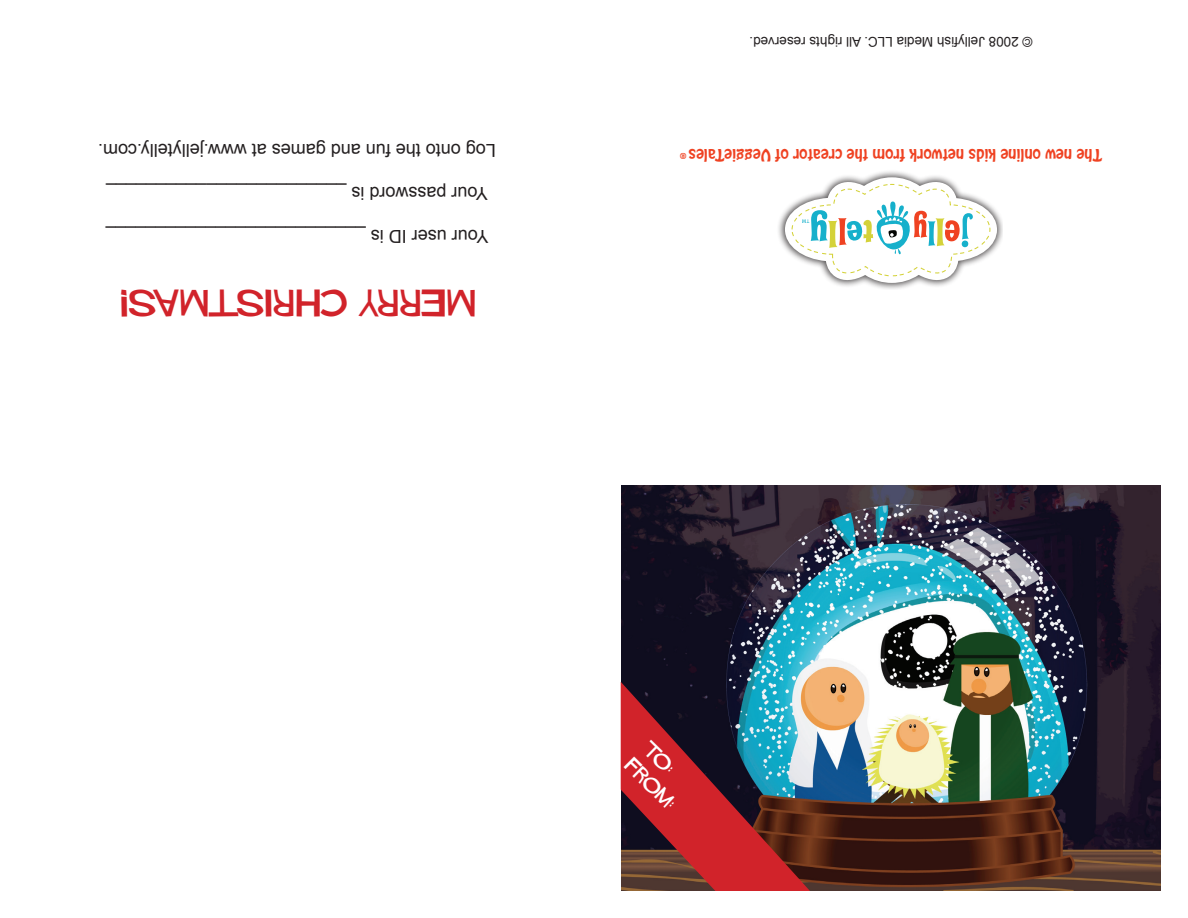
<style>
.page{position:relative;width:1188px;height:918px;background:#fff}
.page>*{position:absolute;margin:0;border:0;box-sizing:border-box;transform-origin:0 0}
.t1{font:27px "Hitchcock";letter-spacing:.025em;color:#d1232a}
.t2{font:18px "Arial";color:#231f20}
.t3{font:15px "Hobo Std";color:#ef4222}
.t4{font:15px/24px "Hitchcock";color:#fff}
.t5{font:13.5px "Arial";color:#231f20}
</style>
<div class="page">
<img style="left:621px;top:486px;width:540px;height:405px">
<svg style="left:621px;top:682px;width:189px;height:209px;background:#723a43"></svg>
<div style="left:775px;top:168px;width:228px;height:121px;background:#231f20;opacity:.75"></div>
<svg style="left:785px;top:177px;width:212px;height:106px"></svg>
<p class="t5" style="left:1033px;top:51px;width:285px;rotate:-180deg">© 2008 Jellyfish Media LLC. All rights reserved.</p>
<p class="t2" style="left:496px;top:162px;width:399px;rotate:-180deg">Log onto the fun and games at www.jellytelly.com.</p>
<p class="t3" style="left:1102px;top:165px;width:424px;rotate:-180deg">The new online kids network from the creator of VeggieTales <sup>®</sup></p>
<p class="t2" style="left:488px;top:205px;width:383px;rotate:-180deg">Your password is ________________________</p>
<p class="t2" style="left:488px;top:248px;width:384px;rotate:-180deg">Your user ID is __________________________</p>
<h1 class="t1" style="left:475px;top:317px;width:357px;rotate:-180deg">Merry Christmas!</h1>
<p class="t4" style="left:655px;top:737px;width:63px;rotate:45deg">To:<br>From:</p>
</div>
